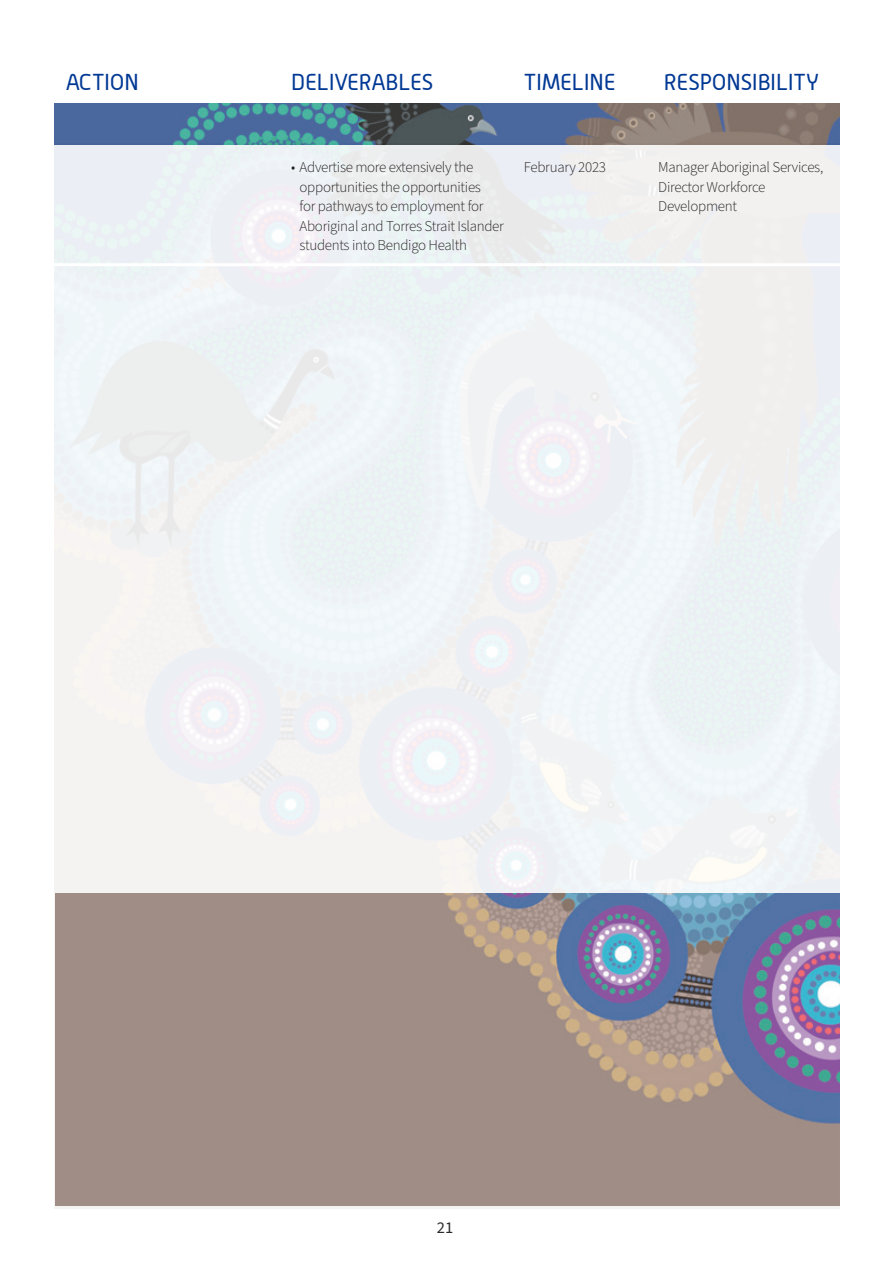
<style>
.page{position:relative;width:893px;height:1263px;background:#fff}
.page>*{position:absolute;margin:0;border:0;box-sizing:border-box;transform-origin:0 0}
.TABLE_MAIN_Headings{font:22.5px "Alwyn";color:#003894}
.t1{font:16.5px "Source Sans Pro";color:#2b292a}
.Table_Text_Plain{font:300 15px/19.5px "Source Sans Pro";letter-spacing:-.02em;color:#231f20}
</style>
<div class="page">
<img style="left:54px;top:103px;width:785px;height:1106px">
<img style="left:55px;top:894px;width:784px;height:311px">
<hr style="left:53px;top:263px;width:230px;height:3px;background:#fff">
<hr style="left:283px;top:263px;width:237px;height:3px;background:#fff">
<hr style="left:520px;top:263px;width:134px;height:3px;background:#fff">
<hr style="left:654px;top:263px;width:186px;height:3px;background:#fff">
<p class="TABLE_MAIN_Headings" style="left:66px;top:69px;width:75px">ACTION</p>
<p class="TABLE_MAIN_Headings" style="left:291px;top:69px;width:144px">DELIVERABLES</p>
<p class="TABLE_MAIN_Headings" style="left:524px;top:69px;width:93px">TIMELINE</p>
<p class="TABLE_MAIN_Headings" style="left:664px;top:69px;width:157px">RESPONSIBILITY</p>
<p class="Table_Text_Plain" style="left:300px;top:158px;width:206px;text-indent:-9px">• Advertise more extensively the opportunities the opportunities<br>for pathways to employment for Aboriginal and Torres Strait Islander students into Bendigo Health</p>
<p class="Table_Text_Plain" style="left:524px;top:158px;width:84px">February 2023</p>
<p class="Table_Text_Plain" style="left:658px;top:158px;width:166px">Manager Aboriginal Services,<br>Director Workforce<br>Development</p>
<p class="t1" style="left:437px;top:1216px;width:18px">21</p>
</div>
